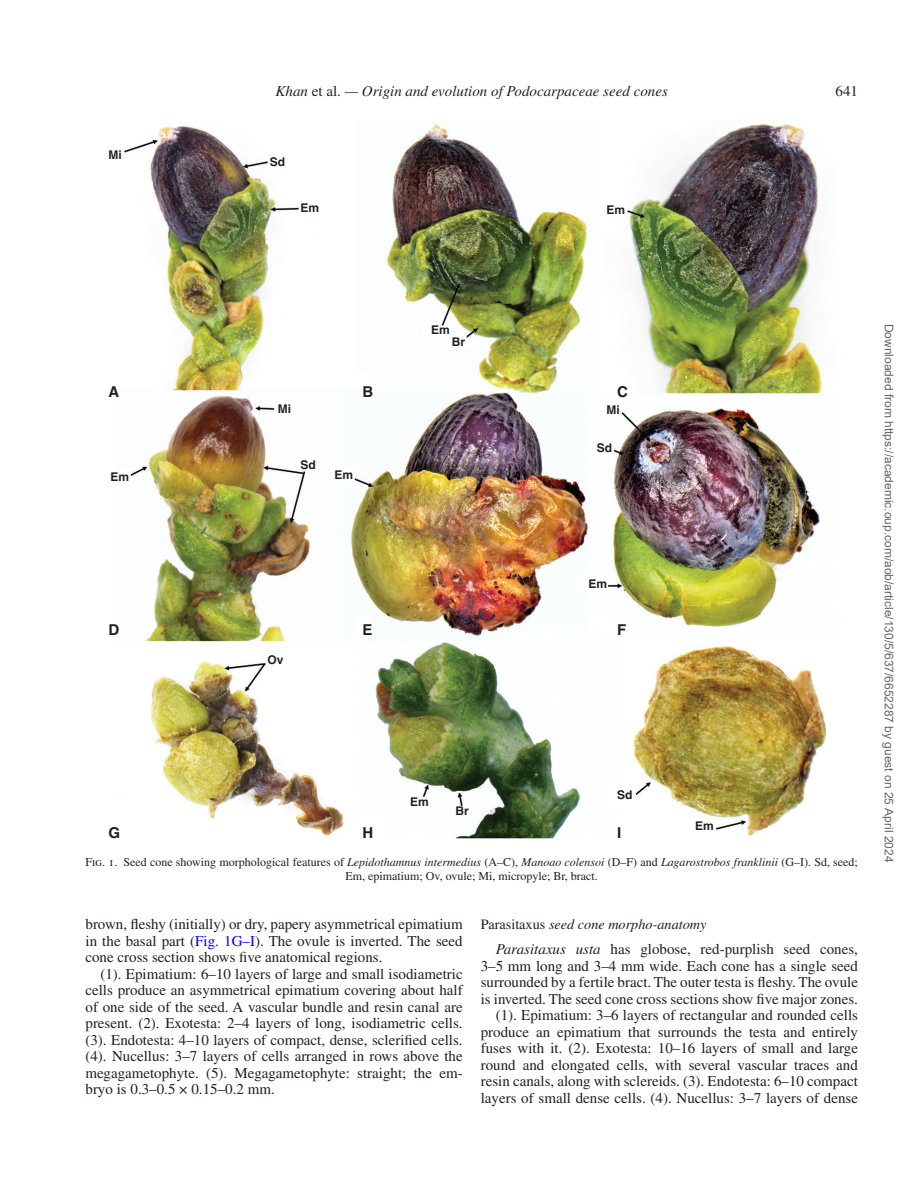
<style>
.page{position:relative;width:918px;height:1186px;background:#fff}
.page>*{position:absolute;margin:0;border:0;box-sizing:border-box;transform-origin:0 0}
.t1{font:15px/16.5px "Times LT Std";color:#231f20;text-align:justify}
.t2{font:italic 15px "Times LT Std";color:#231f20}
.t3{font:700 15px "Helvetica";color:#231f20}
.t4{font:italic 14.25px "Times LT Std";color:#231f20}
.t5{font:12px/13.5px "Times LT Std";color:#231f20;text-align:center}
.t6{font:12px "Arial";color:#666}
.t7{font:700 12px "Helvetica";color:#231f20}
.s1{font-style:normal}
.s2{font-style:italic}
.s3{color:#00f}
</style>
<div class="page">
<img style="left:124px;top:124px;width:703px;height:714px">
<p class="t7" style="left:108px;top:147px;width:15px">Mi</p>
<p class="t2" style="left:276px;top:83px;width:394px">Khan <span class="s1">et al.</span> — Origin and evolution of Podocarpaceae seed cones</p>
<p class="t1" style="left:836px;top:83px;width:24px">641</p>
<p class="t7" style="left:270px;top:154px;width:17px">Sd</p>
<p class="t7" style="left:300px;top:200px;width:20px">Em</p>
<p class="t7" style="left:607px;top:202px;width:20px">Em</p>
<p class="t7" style="left:431px;top:323px;width:20px">Em</p>
<p class="t7" style="left:452px;top:334px;width:15px">Br</p>
<p class="t3" style="left:108px;top:382px;width:12px">A</p>
<p class="t3" style="left:362px;top:382px;width:12px">B</p>
<p class="t3" style="left:617px;top:382px;width:12px">C</p>
<p class="t7" style="left:111px;top:470px;width:20px">Em</p>
<p class="t7" style="left:278px;top:401px;width:15px">Mi</p>
<p class="t7" style="left:300px;top:457px;width:17px">Sd</p>
<p class="t7" style="left:334px;top:468px;width:20px">Em</p>
<p class="t7" style="left:606px;top:402px;width:15px">Mi</p>
<p class="t7" style="left:597px;top:441px;width:17px">Sd</p>
<p class="t7" style="left:589px;top:577px;width:20px">Em</p>
<p class="t3" style="left:108px;top:620px;width:12px">D</p>
<p class="t3" style="left:362px;top:620px;width:12px">E</p>
<p class="t3" style="left:617px;top:620px;width:11px">F</p>
<p class="t7" style="left:268px;top:652px;width:18px">Ov</p>
<p class="t7" style="left:410px;top:794px;width:20px">Em</p>
<p class="t7" style="left:455px;top:803px;width:15px">Br</p>
<p class="t7" style="left:617px;top:788px;width:17px">Sd</p>
<p class="t7" style="left:695px;top:818px;width:20px">Em</p>
<p class="t3" style="left:108px;top:824px;width:13px">G</p>
<p class="t3" style="left:362px;top:824px;width:12px">H</p>
<p class="t3" style="left:617px;top:824px;width:6px">I</p>
<p class="t5" style="left:86px;top:855px;width:774px">Fig. 1. Seed cone showing morphological features of <span class="s2">Lepidothamnus intermedius</span> (A–C), <span class="s2">Manoao colensoi</span> (D–F) and <span class="s2">Lagarostrobos franklinii</span> (G–I). Sd, seed;<br>Em, epimatium; Ov, ovule; Mi, micropyle; Br, bract.</p>
<p class="t1" style="left:86px;top:916px;width:379px">brown, fleshy (initially) or dry, papery asymmetrical epimatium in the basal part (<span class="s3">Fig. 1G–I</span>). The ovule is inverted. The seed cone cross section shows five anatomical regions.</p>
<p class="t1" style="left:86px;top:965px;width:379px;text-indent:15px">(1). Epimatium: 6–10 layers of large and small isodiametric cells produce an asymmetrical epimatium covering about half of one side of the seed. A vascular bundle and resin canal are present. (2). Exotesta: 2–4 layers of long, isodiametric cells. (3). Endotesta: 4–10 layers of compact, dense, sclerified cells. (4). Nucellus: 3–7 layers of cells arranged in rows above the megagametophyte. (5). Megagametophyte: straight; the em&shy;bryo is 0.3–0.5 × 0.15–0.2 mm.</p>
<p class="t4" style="left:481px;top:916px;width:227px"><span class="s1">Parasitaxus</span> seed cone morpho-anatomy</p>
<p class="t1" style="left:481px;top:941px;width:379px;text-align:right"><span class="s2">Parasitaxus usta</span> has globose, red-purplish seed cones, 3–5 mm long and 3–4 mm wide. Each cone has a single seed surrounded by a fertile bract. The outer testa is fleshy. The ovule is inverted. The seed cone cross sections show five major zones. (1). Epimatium: 3–6 layers of rectangular and rounded cells produce an epimatium that surrounds the testa and entirely fuses with it. (2). Exotesta: 10–16 layers of small and large round and elongated cells, with several vascular traces and resin canals, along with sclereids. (3). Endotesta: 6–10 compact layers of small dense cells. (4). Nucellus: 3–7 layers of dense</p>
<p class="t6" style="left:893px;top:324px;width:540px;rotate:90deg">Downloaded from https://academic.oup.com/aob/article/130/5/637/6652287 by guest on 25 April 2024</p>
</div>
